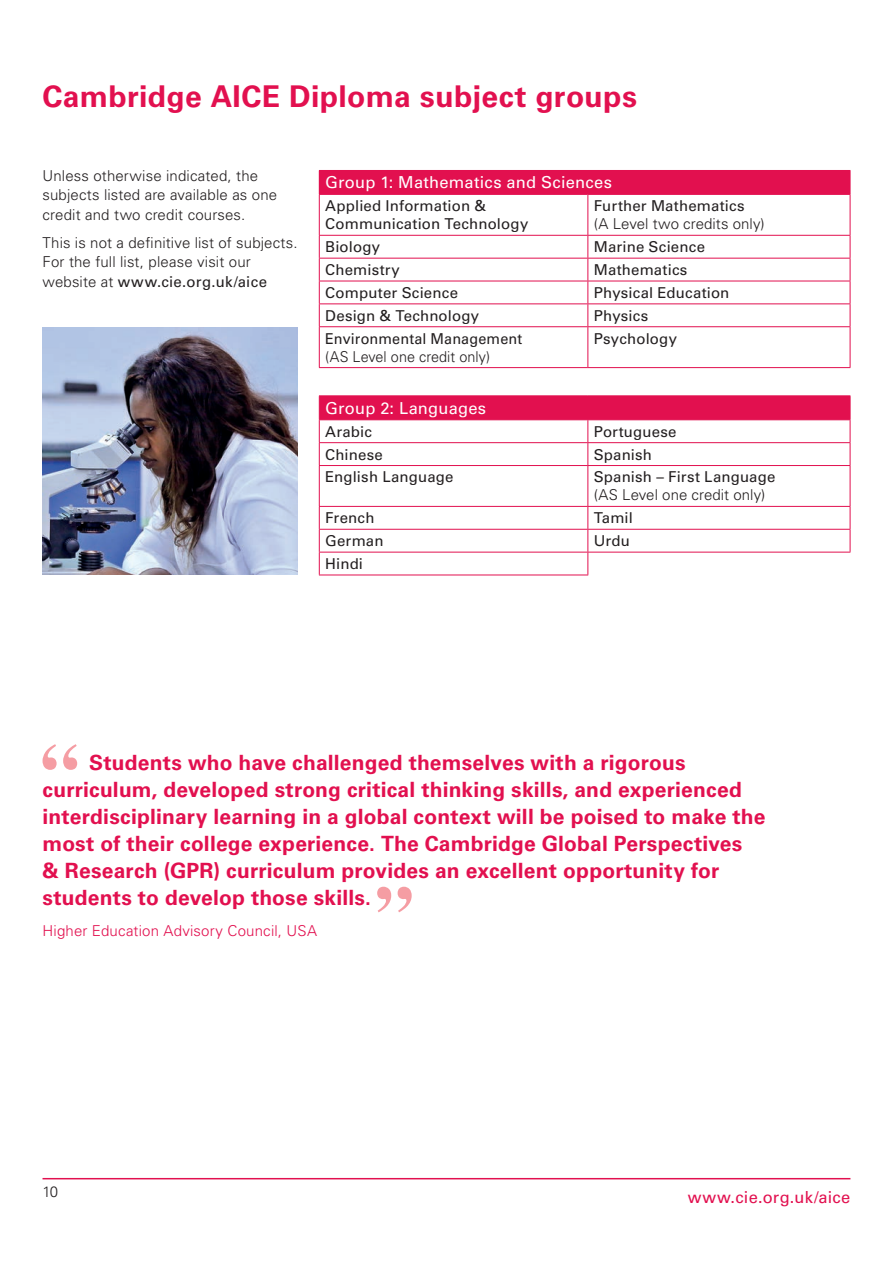
<style>
.page{position:relative;width:893px;height:1263px;background:#fff}
.page>*{position:absolute;margin:0;border:0;box-sizing:border-box;transform-origin:0 0}
.t1{font:700 30px "Univers LT Std";letter-spacing:.01em;color:#e2104f}
.t2{font:700 21px/27px "Univers LT Std";letter-spacing:.01em;color:#e2104f}
.t3{font:16.5px "Univers LT Std";letter-spacing:.01em;color:#fff}
.t4{font:16.5px "Univers LT Std";letter-spacing:.015em;color:#e2104f}
.t5{font:15px/18px "Univers LT Std";letter-spacing:.01em;color:#231f20}
.t6{font:300 15px/19.5px "Univers LT Std";letter-spacing:.01em;color:#231f20}
.t7{font:300 15px "Univers LT Std";letter-spacing:.01em;color:#e2104f}
.t8{font:15px "Univers LT Std";letter-spacing:.01em;color:#231f20;scale:.96 1}
.t9{font:300 15px "Univers LT Std";letter-spacing:.01em;color:#231f20;scale:.96 1}
.s1{font-weight:400}
</style>
<div class="page">
<hr style="left:43px;top:1178px;width:807px;height:1px;background:#e2104f">
<div style="left:319px;top:170px;width:531px;height:24px;background:#e2104f"></div>
<svg style="left:850px;top:171px;width:1px;height:23px"></svg>
<hr style="left:319px;top:194px;width:269px;height:1px;background:#e2104f">
<hr style="left:319px;top:195px;width:1px;height:40px;background:#e2104f">
<hr style="left:588px;top:194px;width:262px;height:1px;background:#e2104f">
<hr style="left:587px;top:195px;width:1px;height:40px;background:#e2104f">
<hr style="left:850px;top:195px;width:1px;height:40px;background:#e2104f">
<hr style="left:319px;top:235px;width:269px;height:1px;background:#e2104f">
<hr style="left:588px;top:235px;width:262px;height:1px;background:#e2104f">
<hr style="left:319px;top:258px;width:269px;height:1px;background:#e2104f">
<hr style="left:588px;top:258px;width:262px;height:1px;background:#e2104f">
<hr style="left:319px;top:281px;width:269px;height:1px;background:#e2104f">
<hr style="left:588px;top:281px;width:262px;height:1px;background:#e2104f">
<hr style="left:319px;top:303px;width:269px;height:1px;background:#e2104f">
<svg style="left:319px;top:236px;width:1px;height:90px"></svg>
<hr style="left:588px;top:303px;width:262px;height:1px;background:#e2104f">
<svg style="left:587px;top:236px;width:1px;height:90px"></svg>
<svg style="left:850px;top:236px;width:1px;height:90px"></svg>
<hr style="left:319px;top:326px;width:269px;height:1px;background:#e2104f">
<hr style="left:319px;top:327px;width:1px;height:40px;background:#e2104f">
<hr style="left:588px;top:326px;width:262px;height:1px;background:#e2104f">
<hr style="left:587px;top:327px;width:1px;height:40px;background:#e2104f">
<hr style="left:850px;top:327px;width:1px;height:40px;background:#e2104f">
<hr style="left:588px;top:367px;width:262px;height:1px;background:#e2104f">
<hr style="left:319px;top:367px;width:269px;height:1px;background:#e2104f">
<hr style="left:319px;top:395px;width:269px;height:1px;background:#e2104f">
<hr style="left:588px;top:395px;width:262px;height:1px;background:#e2104f">
<svg style="left:319px;top:396px;width:532px;height:69px"></svg>
<hr style="left:319px;top:465px;width:269px;height:1px;background:#e2104f">
<hr style="left:319px;top:466px;width:1px;height:40px;background:#e2104f">
<hr style="left:588px;top:465px;width:262px;height:1px;background:#e2104f">
<hr style="left:587px;top:466px;width:1px;height:40px;background:#e2104f">
<hr style="left:850px;top:466px;width:1px;height:40px;background:#e2104f">
<hr style="left:319px;top:506px;width:269px;height:1px;background:#e2104f">
<hr style="left:588px;top:506px;width:262px;height:1px;background:#e2104f">
<hr style="left:319px;top:529px;width:269px;height:1px;background:#e2104f">
<hr style="left:319px;top:552px;width:269px;height:1px;background:#e2104f">
<svg style="left:319px;top:507px;width:1px;height:68px"></svg>
<hr style="left:319px;top:575px;width:269px;height:1px;background:#e2104f">
<hr style="left:588px;top:529px;width:262px;height:1px;background:#e2104f">
<svg style="left:587px;top:507px;width:1px;height:68px"></svg>
<svg style="left:850px;top:507px;width:1px;height:46px"></svg>
<hr style="left:588px;top:552px;width:262px;height:1px;background:#e2104f">
<svg style="left:43px;top:744px;width:34px;height:26px"></svg>
<svg style="left:377px;top:887px;width:35px;height:25px"></svg>
<img style="left:43px;top:327px;width:255px;height:247px">
<h1 class="t1" style="left:43px;top:79px;width:596px">Cambridge AICE Diploma subject groups</h1>
<p class="t6" style="left:43px;top:166px;width:236px">Unless otherwise indicated, the subjects listed are available as one credit and two credit courses.</p>
<p class="t6" style="left:43px;top:233px;width:257px">This is not a definitive list of subjects.<br>For the full list, please visit our website at <span class="s1">www.cie.org.uk/aice</span></p>
<p class="t3" style="left:325px;top:173px;width:288px">Group 1: Mathematics and Sciences</p>
<p class="t5" style="left:325px;top:197px;width:205px">Applied Information &amp;<br>Communication Technology</p>
<p class="t5" style="left:594px;top:197px;width:152px">Further Mathematics</p>
<p class="t6" style="left:594px;top:214px;width:172px">(A Level two credits only)</p>
<p class="t5" style="left:325px;top:238px;width:56px">Biology</p>
<p class="t5" style="left:594px;top:238px;width:113px">Marine Science</p>
<p class="t5" style="left:325px;top:261px;width:76px">Chemistry</p>
<p class="t5" style="left:594px;top:261px;width:95px">Mathematics</p>
<p class="t5" style="left:325px;top:284px;width:134px">Computer Science</p>
<p class="t5" style="left:594px;top:284px;width:137px">Physical Education</p>
<p class="t5" style="left:325px;top:306px;width:155px">Design &amp; Technology</p>
<p class="t5" style="left:594px;top:306px;width:56px">Physics</p>
<p class="t8" style="left:325px;top:329px;width:207px">Environmental Management</p>
<p class="t9" style="left:325px;top:347px;width:173px">(AS Level one credit only)</p>
<p class="t5" style="left:594px;top:329px;width:85px">Psychology</p>
<p class="t3" style="left:325px;top:398px;width:162px">Group 2: Languages</p>
<p class="t5" style="left:325px;top:422px;width:48px">Arabic</p>
<p class="t5" style="left:594px;top:422px;width:84px">Portuguese</p>
<p class="t5" style="left:325px;top:445px;width:59px">Chinese</p>
<p class="t5" style="left:594px;top:445px;width:60px">Spanish</p>
<p class="t5" style="left:325px;top:468px;width:130px">English Language</p>
<p class="t5" style="left:594px;top:468px;width:183px">Spanish – First Language</p>
<p class="t6" style="left:594px;top:485px;width:173px">(AS Level one credit only)</p>
<p class="t5" style="left:325px;top:509px;width:51px">French</p>
<p class="t5" style="left:594px;top:509px;width:41px">Tamil</p>
<p class="t5" style="left:325px;top:532px;width:60px">German</p>
<p class="t5" style="left:594px;top:532px;width:38px">Urdu</p>
<p class="t5" style="left:325px;top:555px;width:39px">Hindi</p>
<p class="t2" style="left:43px;top:749px;width:724px;text-indent:47px">Students who have challenged themselves with a rigorous curriculum, developed strong critical thinking skills, and experienced interdisciplinary learning in a global context will be poised to make the most of their college experience. The Cambridge Global Perspectives<br>&amp; Research (GPR) curriculum provides an excellent opportunity for students to develop those skills.</p>
<p class="t7" style="left:43px;top:922px;width:276px">Higher Education Advisory Council, USA</p>
<p class="t6" style="left:43px;top:1182px;width:17px">10</p>
<p class="t4" style="left:688px;top:1187px;width:164px">www.cie.org.uk/aice</p>
</div>
